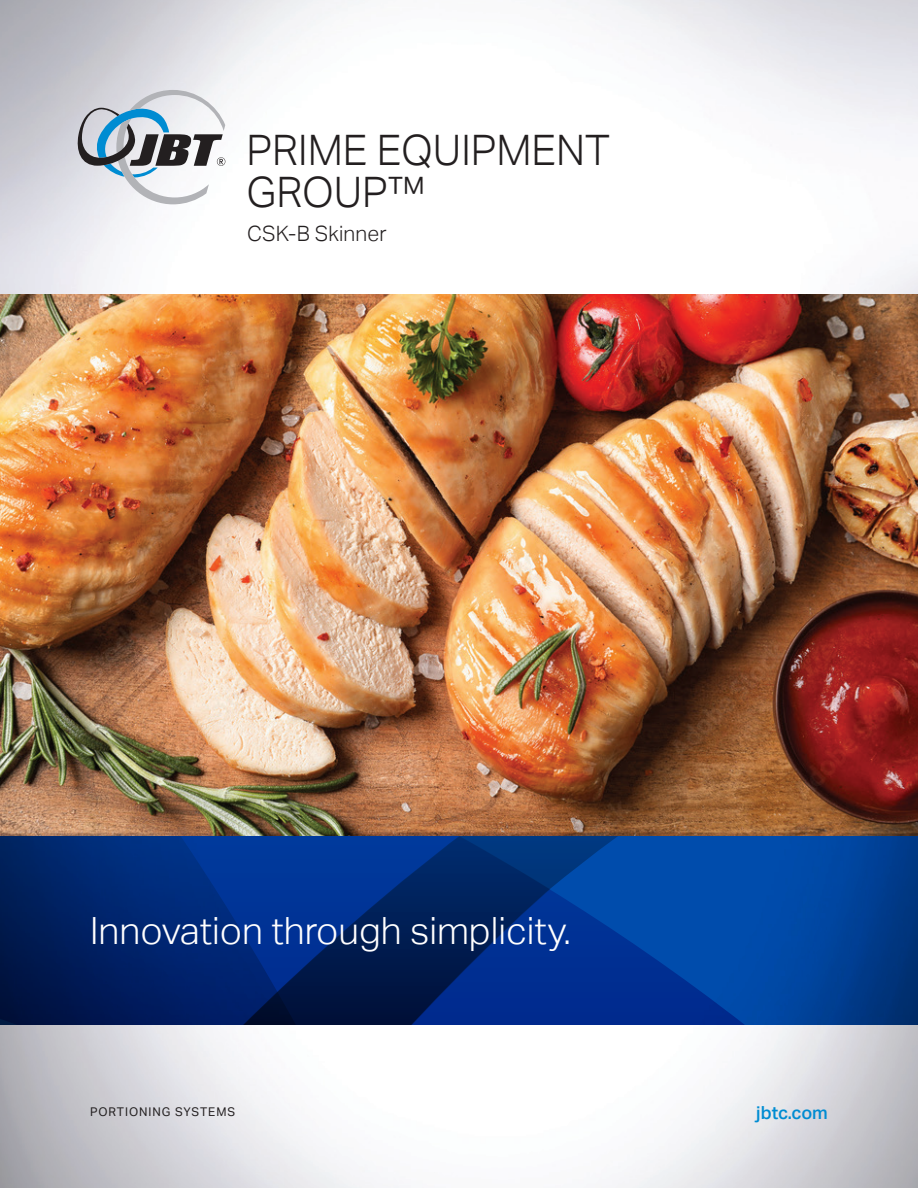
<style>
.page{position:relative;width:918px;height:1188px;background:#fff}
.page>*{position:absolute;margin:0;border:0;box-sizing:border-box;transform-origin:0 0}
.t1{font:300 42px/42px "Aktiv Grotesk";color:#231f20}
.t2{font:300 37.5px "Aktiv Grotesk";color:#fff}
.t3{font:300 21.15px "Aktiv Grotesk";letter-spacing:.005em;color:#231f20}
.t4{font:500 18px "Aktiv Grotesk";color:#008cd2}
.t5{font:12px "Aktiv Grotesk";letter-spacing:.08em;color:#231f20}
</style>
<div class="page">
<img style="left:0;top:0;width:918px;height:1188px">
<svg style="left:0;top:836px;width:918px;height:189px;background:#003080"></svg>
<svg style="left:78px;top:90px;width:147px;height:114px"></svg>
<img style="left:0;top:295px;width:918px;height:540px">
<p class="t1" style="left:247px;top:129px;width:365px">PRIME EQUIPMENT<br>GROUP™</p>
<p class="t3" style="left:247px;top:221px;width:141px">CSK-B Skinner</p>
<p class="t2" style="left:90px;top:909px;width:482px">Innovation through simplicity.</p>
<p class="t5" style="left:90px;top:1105px;width:147px">PORTIONING SYSTEMS</p>
<p class="t4" style="left:756px;top:1102px;width:73px">jbtc.com</p>
</div>
